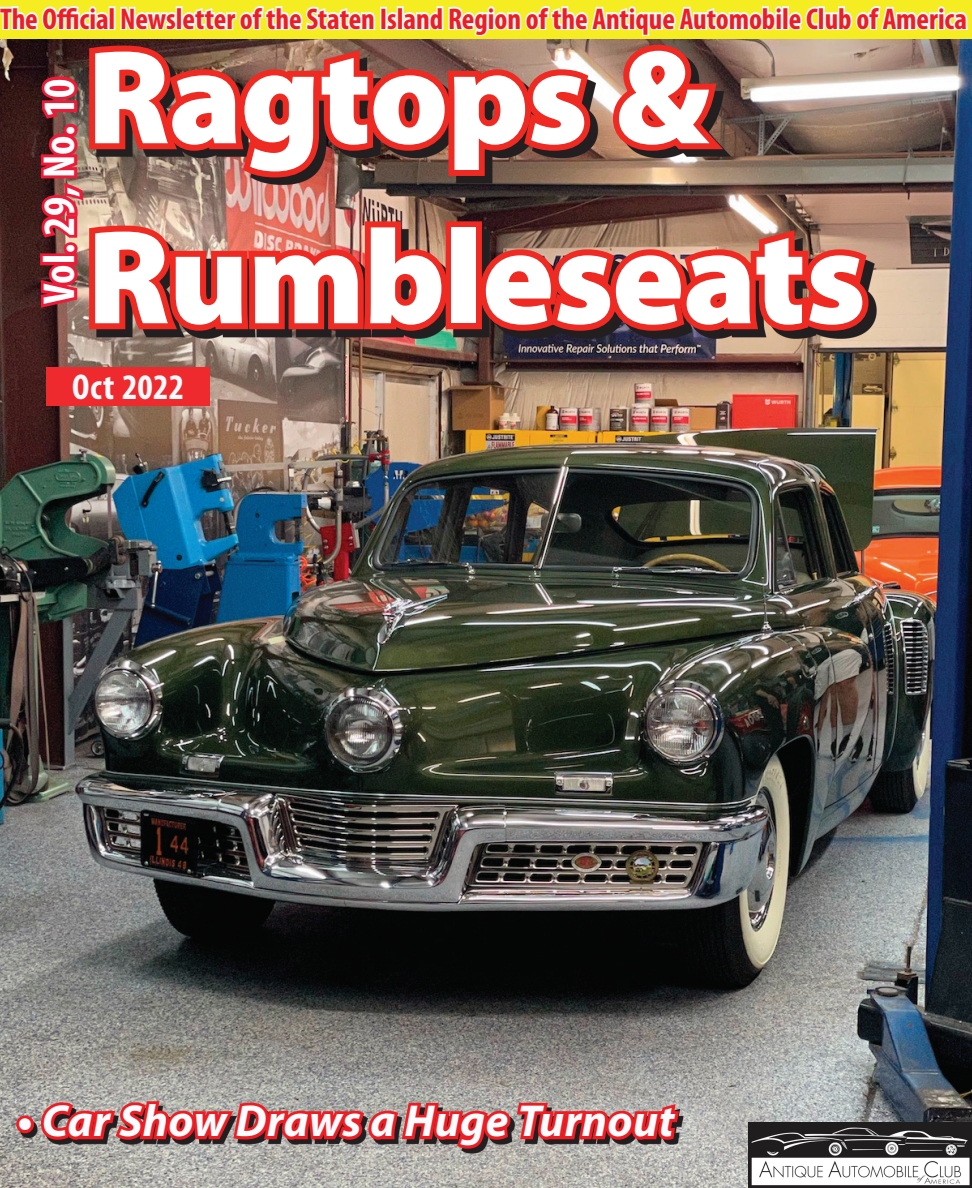
<style>
.page{position:relative;width:972px;height:1188px;background:#fff}
.page>*{position:absolute;margin:0;border:0;box-sizing:border-box;transform-origin:0 0}
.t1{font:900 135px/180px "Myriad Pro";letter-spacing:-.015em;color:#fff}
.t2{font:italic 700 45px "Myriad Pro";letter-spacing:.01em;color:#f9fcfe}
.t3{font:700 condensed 45px "Myriad Pro";letter-spacing:.01em;color:#fbfdfe}
.t4{font:700 condensed 36px "Myriad Pro";letter-spacing:.01em;color:#fefafc}
.t5{font:700 condensed 30px "Myriad Pro";color:#ee1d23}
</style>
<div class="page">
<img style="left:0;top:339px;width:972px;height:784px">
<img style="left:914px;top:1123px;width:58px;height:65px">
<img style="left:46px;top:39px;width:926px;height:355px">
<svg style="left:0;top:993px;width:914px;height:195px;background:#90908d"></svg>
<div style="left:16px;top:1116px;width:18px;height:17px;border:6px solid #ee1d23;border-radius:50%"></div>
<svg style="left:38px;top:1098px;width:645px;height:54px;background:#ba595a"></svg>
<div style="left:46px;top:367px;width:164px;height:39px;background:#ee2a2f"></div>
<img style="left:0;top:0;width:970px;height:339px">
<p class="t5" style="left:0;top:0;width:969px">The Official Newsletter of the Staten Island Region of the Antique Automobile Club of America</p>
<h2 class="t3" style="left:31px;top:304px;width:227px;rotate:-90deg">Vol. 29, No. 10</h2>
<h1 class="t1" style="left:87px;top:2px;width:781px">Ragtops &amp;<br>Rumbleseats</h1>
<p class="t4" style="left:72px;top:364px;width:114px">Oct 2022</p>
<h2 class="t2" style="left:17px;top:1092px;width:659px">• Car Show Draws a Huge Turnout</h2>
</div>
